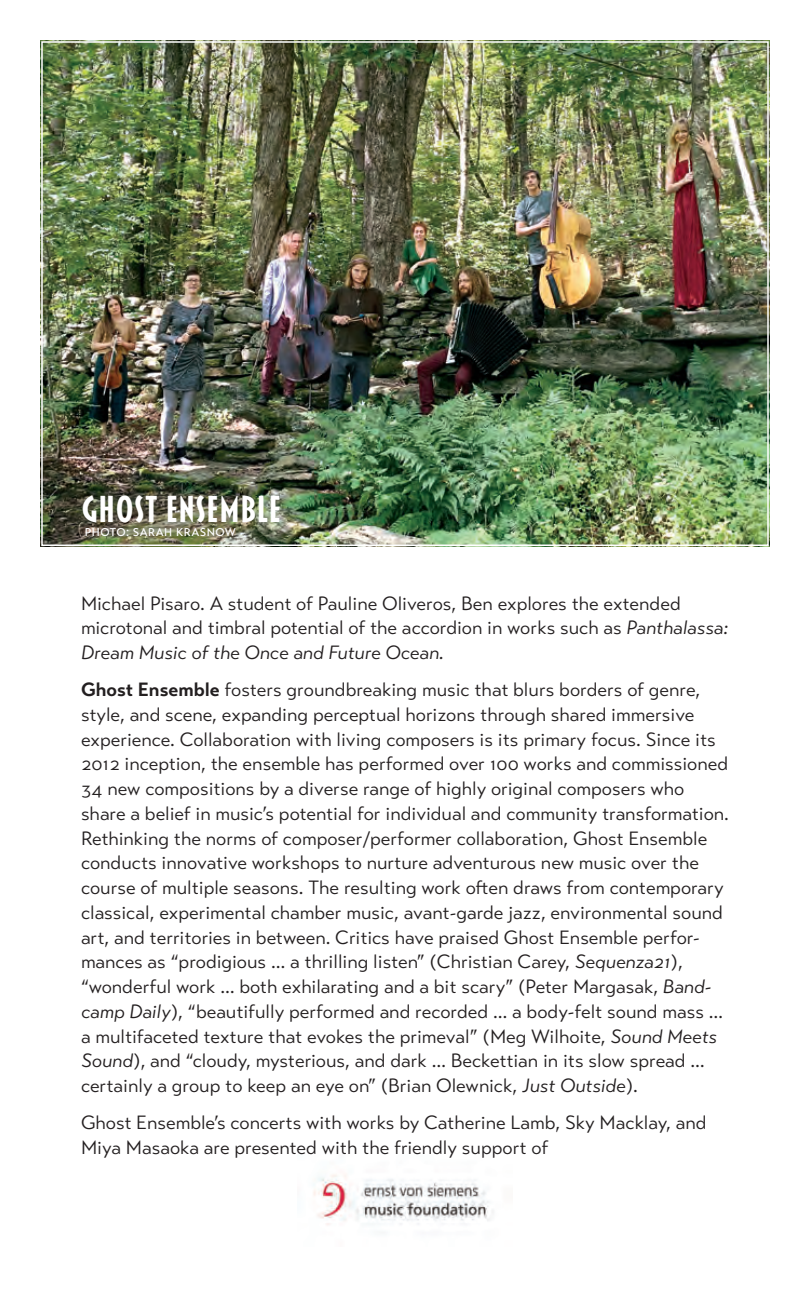
<style>
.page{position:relative;width:810px;height:1296px;background:#fff}
.page>*{position:absolute;margin:0;border:0;box-sizing:border-box;transform-origin:0 0}
.GE-Head{font:700 38.25px "Blakely";color:#fff}
.GE_text_regular{font:19.12px/24.8px "Transat Text Standard";color:#231f20}
.photo_credit{font:500 11.25px "Transat Text";letter-spacing:.04em;color:#fff}
.s1{font-style:italic}
.s2{font-family:"Transat Text";font-weight:700}
</style>
<div class="page">
<img style="left:313px;top:1174px;width:180px;height:51px">
<img style="left:40px;top:40px;width:730px;height:507px">
<p class="GE-Head" style="left:81px;top:491px;width:202px">GHOST ENSEMBLE</p>
<p class="photo_credit" style="left:85px;top:525px;width:153px">PHOTO: SARAH KRASNOW</p>
<p class="GE_text_regular" style="left:81px;top:591px;width:649px">Michael Pisaro. A student of Pauline Oliveros, Ben explores the extended microtonal and timbral potential of the accordion in works such as <span class="s1">Panthalassa:<br>Dream Music of the Once and Future Ocean.</span></p>
<p class="GE_text_regular" style="left:81px;top:677px;width:650px"><span class="s2">Ghost Ensemble</span> fosters groundbreaking music that blurs borders of genre, style, and scene, expanding perceptual horizons through shared immersive experience. Collaboration with living composers is its primary focus. Since its 2012 inception, the ensemble has performed over 100 works and commissioned 34 new compositions by a diverse range of highly original composers who share a belief in music’s potential for individual and community transformation.<br>Rethinking the norms of composer/performer collaboration, Ghost Ensemble conducts innovative workshops to nurture adventurous new music over the course of multiple seasons. The resulting work often draws from contemporary classical, experimental chamber music, avant-garde jazz, environmental sound art, and territories in between. Critics have praised Ghost Ensemble perfor&shy;mances as “prodigious … a thrilling listen” (Christian Carey, <span class="s1">Sequenza21</span>), “wonderful work … both exhilarating and a bit scary” (Peter Margasak, <span class="s1">Band&shy;camp Daily</span>), “beautifully performed and recorded … a body-felt sound mass … a multifaceted texture that evokes the primeval” (Meg Wilhoite, <span class="s1">Sound Meets Sound</span>), and “cloudy, mysterious, and dark … Beckettian in its slow spread … certainly a group to keep an eye on” (Brian Olewnick, <span class="s1">Just Outside</span>).</p>
<p class="GE_text_regular" style="left:81px;top:1110px;width:627px">Ghost Ensemble’s concerts with works by Catherine Lamb, Sky Macklay, and<br>Miya Masaoka are presented with the friendly support of</p>
</div>
